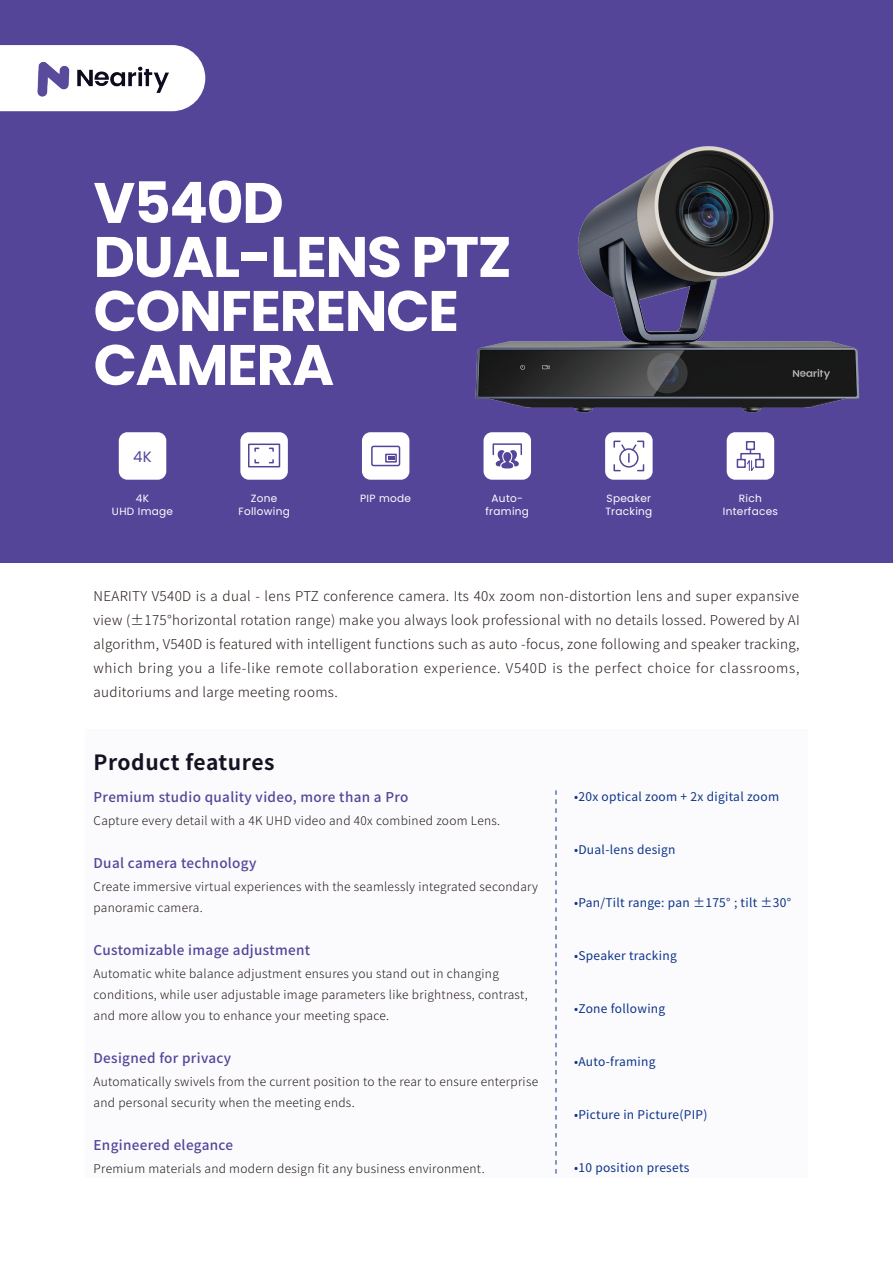
<style>
.page{position:relative;width:893px;height:1263px;background:#fff}
.page>*{position:absolute;margin:0;border:0;box-sizing:border-box;transform-origin:0 0}
.段落样式1{font:57px/54px "Poppins";letter-spacing:-.025em;color:#fff}
.段落样式1-2{font:700 21px "Source Han Sans CN";letter-spacing:.025em;color:#151323}
.t1{font:15px "Poppins";color:#554599}
.t2{font:300 13.5px/24px "Source Han Sans CN";letter-spacing:.025em;color:#231916;text-align:justify}
.t3{font:500 13.5px "Source Han Sans CN";letter-spacing:.025em;color:#554599}
.t4{font:300 12px/21px "Source Han Sans CN";letter-spacing:.025em;color:#231916}
.t5{font:12px "Source Han Sans CN";letter-spacing:.025em;color:#0d3488}
.t6{font:10.5px/12.6px "Poppins";letter-spacing:.03em;color:#fff;text-align:center}
</style>
<div class="page">
<div style="left:85px;top:729px;width:723px;height:449px;background:#f7f7fb"></div>
<div style="left:0;top:0;width:893px;height:562px;background:#554599"></div>
<svg style="left:0;top:45px;width:205px;height:66px;background:#f5f4f9"></svg>
<img style="left:33px;top:60px;width:139px;height:40px">
<img style="left:475px;top:146px;width:385px;height:267px">
<div style="left:484px;top:432px;width:47px;height:48px;background:#fff;border-radius:9px"></div>
<svg style="left:495px;top:450px;width:24px;height:19px"></svg>
<div style="left:493px;top:443px;width:29px;height:12px;border:2px solid #554599"></div>
<div style="left:605px;top:432px;width:48px;height:48px;background:#fff;border-radius:9px"></div>
<svg style="left:613px;top:440px;width:32px;height:32px"></svg>
<div style="left:240px;top:432px;width:48px;height:48px;background:#fff;border-radius:9px"></div>
<svg style="left:254px;top:447px;width:20px;height:17px"></svg>
<div style="left:362px;top:432px;width:47px;height:48px;background:#fff;border-radius:9px"></div>
<div style="left:371px;top:446px;width:29px;height:20px;border:2px solid #554599;border-radius:2px"></div>
<div style="left:385px;top:454px;width:12px;height:9px;border:2px solid #554599"></div>
<svg style="left:388px;top:456px;width:6px;height:4px"></svg>
<div style="left:727px;top:432px;width:47px;height:48px;background:#fff;border-radius:9px"></div>
<div style="left:746px;top:441px;width:9px;height:9px;border:2px solid #554599"></div>
<div style="left:737px;top:459px;width:9px;height:9px;border:2px solid #554599"></div>
<div style="left:755px;top:459px;width:9px;height:9px;border:2px solid #554599"></div>
<div style="left:740px;top:453px;width:21px;height:7px;border:2px solid #554599"></div>
<svg style="left:746px;top:450px;width:9px;height:21px"></svg>
<div style="left:119px;top:432px;width:47px;height:48px;background:#fff;border-radius:9px"></div>
<svg style="left:556px;top:790px;width:1px;height:384px"></svg>
<div style="left:248px;top:444px;width:32px;height:23px;border:2px solid #554599"></div>
<p class="段落样式1" style="left:94px;top:176px;width:192px">V540D</p>
<p class="段落样式1" style="left:94px;top:230px;width:420px">DUAL-LENS PTZ<br>CONFERENCE<br>CAMERA</p>
<p class="t1" style="left:133px;top:448px;width:20px">4K</p>
<p class="t6" style="left:136px;top:492px;width:15px">4K</p>
<p class="t6" style="left:112px;top:505px;width:63px">UHD Image</p>
<p class="t6" style="left:238px;top:492px;width:53px">Zone<br>Following</p>
<p class="t6" style="left:360px;top:492px;width:52px">PIP mode</p>
<p class="t6" style="left:485px;top:492px;width:45px">Auto&shy;framing</p>
<p class="t6" style="left:723px;top:492px;width:57px">Rich<br>Interfaces</p>
<p class="t6" style="left:605px;top:492px;width:49px;text-align:left">Speaker<br>Tracking</p>
<p class="t2" style="left:94px;top:584px;width:708px">NEARITY V540D is a dual - lens PTZ conference camera. Its 40x zoom non-distortion lens and super expansive view (±175°horizontal rotation range) make you always look professional with no details lossed. Powered by AI algorithm, V540D is featured with intelligent functions such as auto -focus, zone following and speaker tracking, which bring you a life-like remote collaboration experience. V540D is the perfect choice for classrooms, auditoriums and large meeting rooms.</p>
<p class="段落样式1-2" style="left:94px;top:750px;width:183px">Product features</p>
<p class="t3" style="left:94px;top:790px;width:316px">Premium studio quality video, more than a Pro</p>
<p class="t4" style="left:94px;top:810px;width:408px">Capture every detail with a 4K UHD video and 40x combined zoom Lens.</p>
<p class="t3" style="left:94px;top:856px;width:165px">Dual camera technology</p>
<p class="t4" style="left:94px;top:876px;width:446px">Create immersive virtual experiences with the seamlessly integrated secondary panoramic camera.</p>
<p class="t3" style="left:94px;top:943px;width:218px">Customizable image adjustment</p>
<p class="t4" style="left:94px;top:963px;width:436px">Automatic white balance adjustment ensures you stand out in changing conditions, while user adjustable image parameters like brightness, contrast, and more allow you to enhance your meeting space.</p>
<p class="t3" style="left:94px;top:1051px;width:139px">Designed for privacy</p>
<p class="t4" style="left:94px;top:1071px;width:446px">Automatically swivels from the current position to the rear to ensure enterprise and personal security when the meeting ends.</p>
<p class="t3" style="left:94px;top:1138px;width:141px">Engineered elegance</p>
<p class="t4" style="left:94px;top:1158px;width:393px">Premium materials and modern design fit any business environment.</p>
<p class="t5" style="left:574px;top:790px;width:207px">•20x optical zoom + 2x digital zoom</p>
<p class="t5" style="left:574px;top:843px;width:103px">•Dual-lens design</p>
<p class="t5" style="left:574px;top:896px;width:219px">•Pan/Tilt range: pan ±175° ; tilt ±30°</p>
<p class="t5" style="left:574px;top:949px;width:104px">•Speaker tracking</p>
<p class="t5" style="left:574px;top:1002px;width:93px">•Zone following</p>
<p class="t5" style="left:574px;top:1055px;width:83px">•Auto-framing</p>
<p class="t5" style="left:574px;top:1108px;width:135px">•Picture in Picture(PIP)</p>
<p class="t5" style="left:574px;top:1161px;width:117px">•10 position presets</p>
</div>
